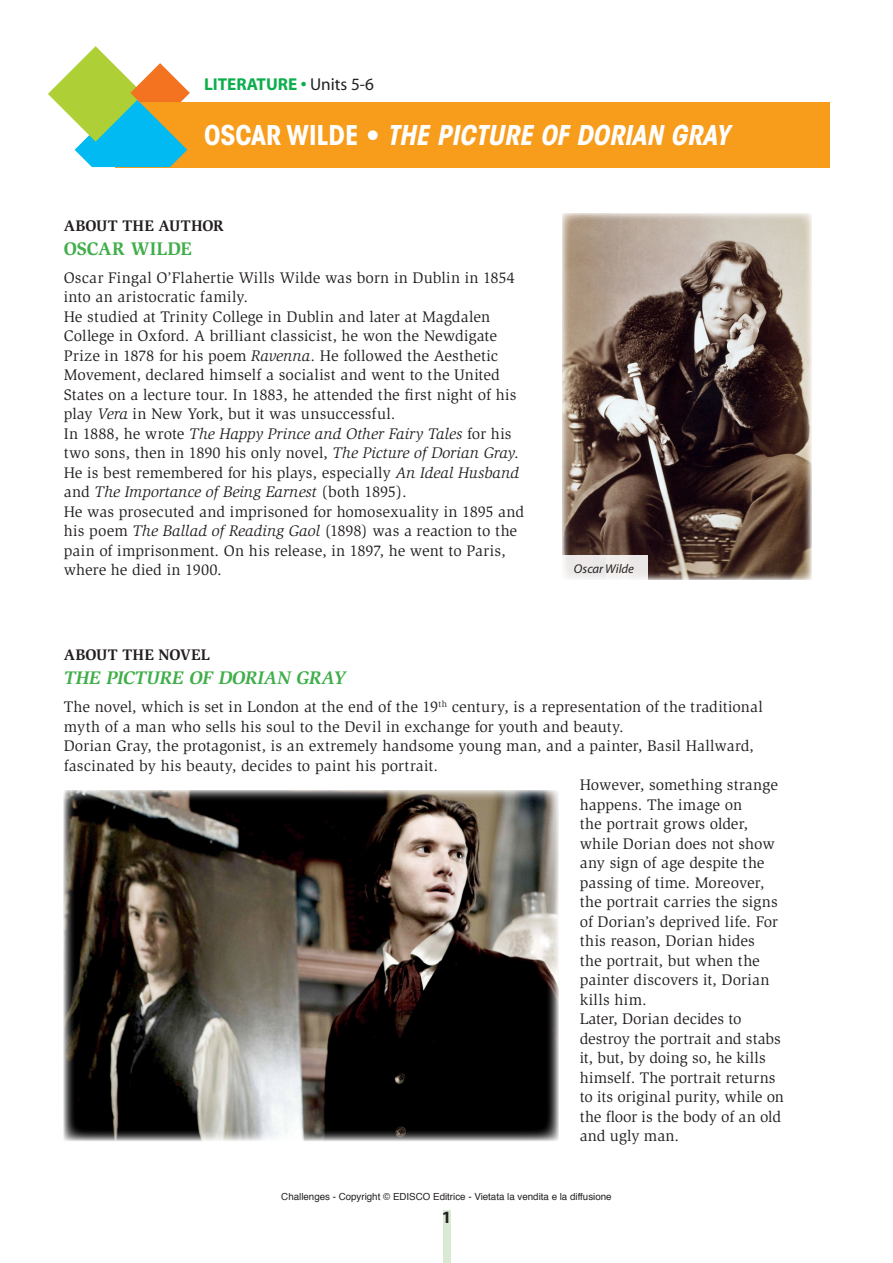
<style>
.page{position:relative;width:893px;height:1263px;background:#fff}
.page>*{position:absolute;margin:0;border:0;box-sizing:border-box;transform-origin:0 0}
.TITOLETTO_AVANT_GARD{font:italic 700 condensed 27px "ITC Avant Garde Std";color:#fff}
.titoletto_verde{font:italic 700 18.75px "Slimbach";color:#40ae49}
.titoletto_verde-2{font:700 18.75px "Slimbach";color:#40ae49}
.t1{font:700 17.25px "Myriad";color:#0cae4c}
.t2{font:700 17.25px "Myriad";color:#231f20}
.Testo{font:15.75px/19.5px "Slimbach";letter-spacing:.005em;color:#231f20}
.Testo-2{font:italic 15.75px/19.5px "Slimbach";letter-spacing:.005em;color:#231f20}
.Testo-3{font:700 15.75px "Slimbach";letter-spacing:.01em;color:#231f20}
.t3{font:italic 12.75px "Myriad";color:#231f20}
.t4{font:9.75px "Helvetica";color:#231f20}
.s1{font-weight:400;color:#231f20}
.s2{font-style:normal}
.s3{font-style:italic}
</style>
<div class="page">
<div style="left:443px;top:1210px;width:7px;height:53px;background:#d8ebd2"></div>
<img style="left:562px;top:213px;width:249px;height:367px">
<img style="left:64px;top:790px;width:494px;height:351px">
<div style="left:562px;top:556px;width:86px;height:24px;background:#edebea"></div>
<div style="left:115px;top:102px;width:714px;height:65px;background:#f89c1c"></div>
<svg style="left:48px;top:46px;width:142px;height:121px"></svg>
<p class="t1" style="left:204px;top:76px;width:171px">LITERATURE • <span class="s1">Units 5-6</span></p>
<p class="TITOLETTO_AVANT_GARD" style="left:204px;top:117px;width:527px"><span class="s2">OSCAR WILDE •</span> THE PICTURE OF DORIAN GRAY</p>
<p class="Testo-3" style="left:64px;top:216px;width:162px">ABOUT THE AUTHOR</p>
<p class="titoletto_verde-2" style="left:64px;top:237px;width:129px">OSCAR WILDE</p>
<p class="Testo" style="left:64px;top:268px;width:453px">Oscar Fingal O’Flahertie Wills Wilde was born in Dublin in 1854 into an aristocratic family.</p>
<p class="Testo" style="left:64px;top:307px;width:454px">He studied at Trinity College in Dublin and later at Magdalen College in Oxford. A brilliant classicist, he won the Newdigate Prize in 1878 for his poem <span class="s3">Ravenna</span>. He followed the Aesthetic Movement, declared himself a socialist and went to the United States on a lecture tour. In 1883, he attended the first night of his play <span class="s3">Vera</span> in New York, but it was unsuccessful.</p>
<p class="Testo-2" style="left:64px;top:424px;width:457px"><span class="s2">In 1888, he wrote</span> The Happy Prince and Other Fairy Tales <span class="s2">for his two sons, then in 1890 his only novel,</span> The Picture of Dorian Gray<span class="s2">.</span></p>
<p class="Testo" style="left:64px;top:463px;width:457px">He is best remembered for his plays, especially <span class="s3">An Ideal Husband </span>and <span class="s3">The Importance of Being Earnest</span> (both 1895).</p>
<p class="Testo" style="left:64px;top:502px;width:462px">He was prosecuted and imprisoned for homosexuality in 1895 and his poem <span class="s3">The Ballad of Reading Gaol</span> (1898) was a reaction to the pain of imprisonment. On his release, in 1897, he went to Paris, where he died in 1900.</p>
<p class="t3" style="left:574px;top:562px;width:62px">Oscar Wilde</p>
<p class="Testo-3" style="left:64px;top:646px;width:148px">ABOUT THE NOVEL</p>
<p class="titoletto_verde" style="left:64px;top:667px;width:284px">THE PICTURE OF DORIAN GRAY</p>
<p class="Testo" style="left:64px;top:697px;width:700px">The novel, which is set in London at the end of the 19<sup>th</sup> century, is a representation of the traditional myth of a man who sells his soul to the Devil in exchange for youth and beauty.</p>
<p class="Testo" style="left:64px;top:736px;width:692px">Dorian Gray, the protagonist, is an extremely handsome young man, and a painter, Basil Hallward, fascinated by his beauty, decides to paint his portrait.</p>
<p class="Testo" style="left:580px;top:775px;width:200px">However, something strange happens. The image on<br>the portrait grows older, while Dorian does not show any sign of age despite the passing of time. Moreover, the portrait carries the signs of Dorian’s deprived life. For this reason, Dorian hides the portrait, but when the painter discovers it, Dorian kills him.</p>
<p class="Testo" style="left:580px;top:1009px;width:206px">Later, Dorian decides to destroy the portrait and stabs it, but, by doing so, he kills himself. The portrait returns to its original purity, while on the floor is the body of an old and ugly man.</p>
<p class="t4" style="left:281px;top:1189px;width:332px">Challenges - Copyright © EDISCO Editrice - Vietata la vendita e la diffusione</p>
<p class="t2" style="left:442px;top:1208px;width:11px">1</p>
</div>
